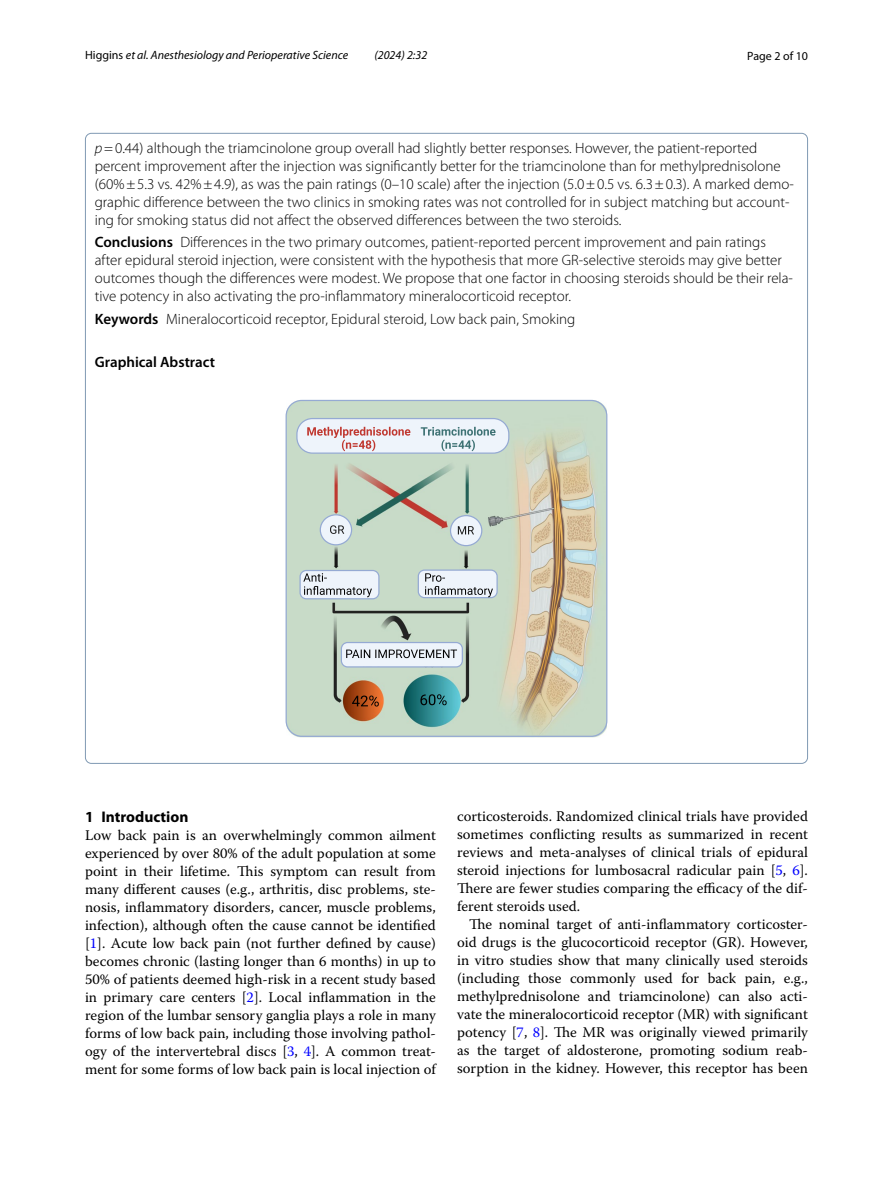
<style>
.page{position:relative;width:893px;height:1187px;background:#fff}
.page>*{position:absolute;margin:0;border:0;box-sizing:border-box;transform-origin:0 0}
.t1{font:700 15.45px "Myriad Pro";color:#000}
.t2{font:300 15px/18px "Myriad Pro";color:#000}
.t3{font:600 15px "Myriad Pro";color:#000}
.t4{font:14.7px/18px "Warnock Pro";color:#000;text-align:justify}
.t5{font:italic 12px "Myriad Pro";color:#000}
.t6{font:12px "Myriad Pro";color:#000}
.s1{font-style:normal}
.s2{font-style:italic}
.s3{font-weight:600}
.s4{color:#00f}
</style>
<div class="page">
<svg style="left:286px;top:400px;width:321px;height:337px;background:#c2ccb9"></svg>
<svg style="left:296px;top:418px;width:213px;height:35px;background:#dbdbe1"></svg>
<svg style="left:320px;top:514px;width:32px;height:31px"></svg>
<svg style="left:450px;top:515px;width:32px;height:31px"></svg>
<svg style="left:299px;top:570px;width:81px;height:29px;background:#cdd4dd"></svg>
<svg style="left:418px;top:569px;width:80px;height:29px;background:#ccd4dd"></svg>
<svg style="left:341px;top:642px;width:122px;height:25px;background:#ccd3dc"></svg>
<svg style="left:352px;top:695px;width:27px;height:11px"></svg>
<svg style="left:420px;top:694px;width:27px;height:11px"></svg>
<p class="t5" style="left:85px;top:48px;width:265px"><span class="s1">Higgins</span> et al. Anesthesiology and Perioperative Science</p>
<p class="t5" style="left:374px;top:48px;width:54px">(2024) 2:32</p>
<p class="t6" style="left:747px;top:48px;width:62px">Page 2 of 10</p>
<p class="t2" style="left:95px;top:139px;width:701px"><span class="s2">p</span>=0.44) although the triamcinolone group overall had slightly better responses. However, the patient-reported percent improvement after the injection was significantly better for the triamcinolone than for methylprednisolone (60%±5.3 vs. 42%±4.9), as was the pain ratings (0–10 scale) after the injection (5.0±0.5 vs. 6.3±0.3). A marked demo‑ graphic difference between the two clinics in smoking rates was not controlled for in subject matching but account‑ ing for smoking status did not affect the observed differences between the two steroids.</p>
<p class="t2" style="left:95px;top:233px;width:700px"><span class="s3">Conclusions</span> Differences in the two primary outcomes, patient-reported percent improvement and pain ratings after epidural steroid injection, were consistent with the hypothesis that more GR-selective steroids may give better outcomes though the differences were modest. We propose that one factor in choosing steroids should be their rela‑ tive potency in also activating the pro-inflammatory mineralocorticoid receptor.</p>
<p class="t2" style="left:95px;top:310px;width:482px"><span class="s3">Keywords</span> Mineralocorticoid receptor, Epidural steroid, Low back pain, Smoking</p>
<p class="t3" style="left:95px;top:353px;width:122px">Graphical Abstract</p>
<p class="t1" style="left:85px;top:806px;width:105px">1 Introduction</p>
<p class="t4" style="left:85px;top:825px;width:352px">Low back pain is an overwhelmingly common ailment experienced by over 80% of the adult population at some point in their lifetime. This symptom can result from many different causes (e.g., arthritis, disc problems, ste&shy;nosis, inflammatory disorders, cancer, muscle problems, infection), although often the cause cannot be identified [<span class="s4">1</span>]. Acute low back pain (not further defined by cause) becomes chronic (lasting longer than 6 months) in up to 50% of patients deemed high-risk in a recent study based in primary care centers [<span class="s4">2</span>]. Local inflammation in the region of the lumbar sensory ganglia plays a role in many forms of low back pain, including those involving pathol&shy;ogy of the intervertebral discs [<span class="s4">3</span>, <span class="s4">4</span>]. A common treat&shy;ment for some forms of low back pain is local injection of</p>
<p class="t4" style="left:457px;top:807px;width:352px">corticosteroids. Randomized clinical trials have provided sometimes conflicting results as summarized in recent reviews and meta-analyses of clinical trials of epidural steroid injections for lumbosacral radicular pain [<span class="s4">5</span>, <span class="s4">6</span>].<br>There are fewer studies comparing the efficacy of the dif&shy;ferent steroids used.</p>
<p class="t4" style="left:457px;top:915px;width:352px;text-indent:12px">The nominal target of anti-inflammatory corticoster&shy;oid drugs is the glucocorticoid receptor (GR). However, in vitro studies show that many clinically used steroids (including those commonly used for back pain, e.g., methylprednisolone and triamcinolone) can also acti&shy;vate the mineralocorticoid receptor (MR) with significant potency [<span class="s4">7</span>, <span class="s4">8</span>]. The MR was originally viewed primarily as the target of aldosterone, promoting sodium reab&shy;sorption in the kidney. However, this receptor has been</p>
</div>
